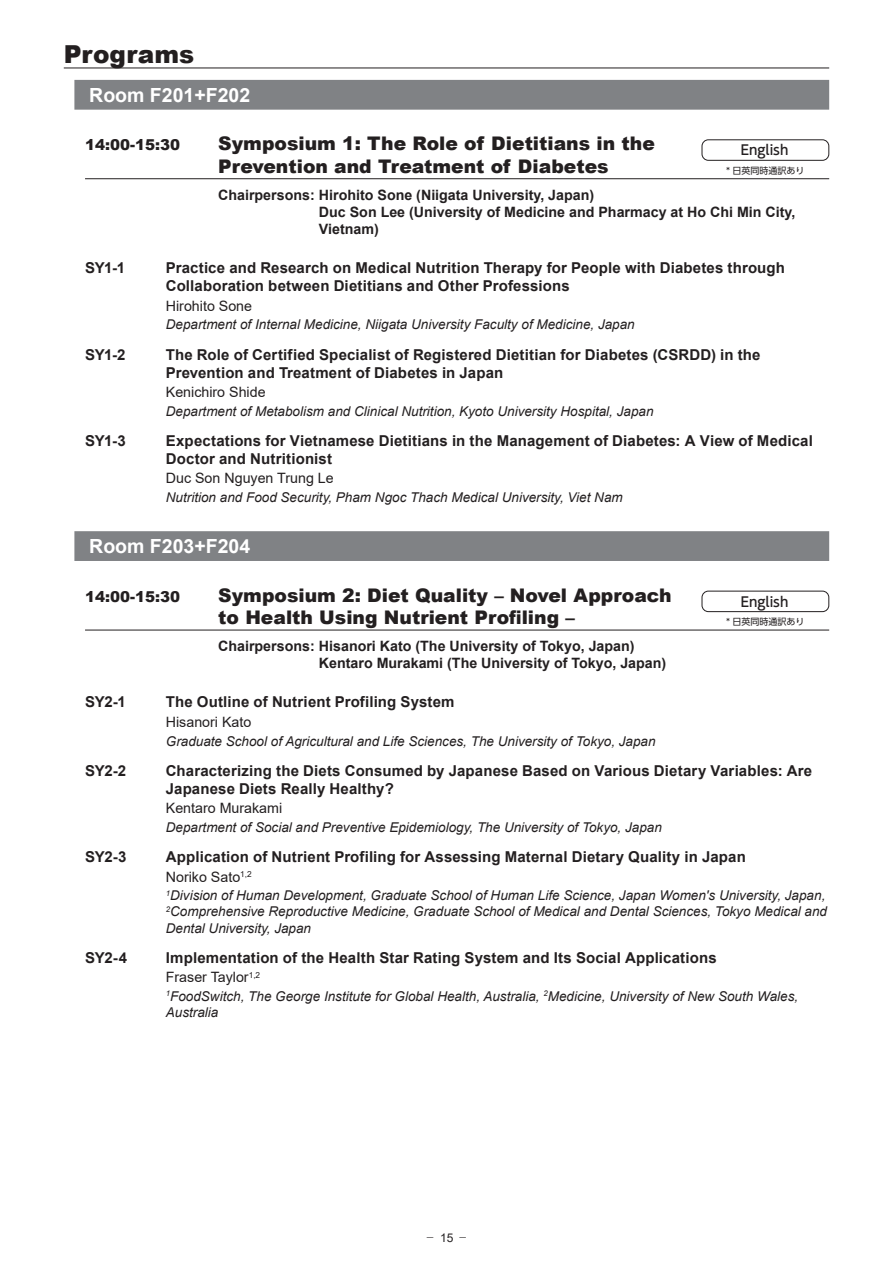
<style>
.page{position:relative;width:893px;height:1263px;background:#fff}
.page>*{position:absolute;margin:0;border:0;box-sizing:border-box;transform-origin:0 0}
.t1{font:900 24.75px "Arial";color:#231f20}
.t2{font:700 19.5px "Arial";color:#fff}
.t3{font:900 18.75px/22.5px "Arial";color:#231f20}
.t4{font:700 15px/18px "Arial";letter-spacing:.01em;color:#231f20}
.t5{font:900 15px "Arial";color:#231f20}
.t6{font:700 14.25px/17.1px "Arial";color:#231f20}
.t7{font:14.25px "Arial";color:#231f20}
.t8{font:italic 13.5px/16.2px "Arial";color:#231f20}
.t9{font:500 13.5px "UD Shin Go Pro";color:#231f20}
.t10{font:300 12px "Ryumin Pro";color:#231f20}
.t11{font:9px "UD Shin Go Pro";color:#231f20}
.s1{font-family:"Arial";font-weight:400}
</style>
<div class="page">
<hr style="left:64px;top:68px;width:765px;height:1px;background:#231f20">
<div style="left:74px;top:80px;width:755px;height:30px;background:#808285"></div>
<hr style="left:85px;top:178px;width:744px;height:1px;background:#231f20">
<div style="left:74px;top:531px;width:755px;height:30px;background:#808285"></div>
<hr style="left:85px;top:630px;width:744px;height:1px;background:#231f20">
<div style="left:702px;top:139px;width:127px;height:22px;border:1px solid #231f20;border-radius:6px"></div>
<div style="left:702px;top:591px;width:127px;height:21px;border:1px solid #231f20;border-radius:6px"></div>
<h1 class="t1" style="left:64px;top:36px;width:132px">Programs</h1>
<h2 class="t2" style="left:89px;top:81px;width:162px">Room F201+F202</h2>
<p class="t5" style="left:85px;top:134px;width:97px">14:00-15:30</p>
<h3 class="t3" style="left:218px;top:132px;width:438px">Symposium 1: The Role of Dietitians in the<br>Prevention and Treatment of Diabetes</h3>
<p class="t6" style="left:319px;top:187px;width:478px;text-indent:-101px">Chairpersons: Hirohito Sone (Niigata University, Japan)<br>Duc Son Lee (University of Medicine and Pharmacy at Ho Chi Min City,<br>Vietnam)</p>
<p class="t4" style="left:85px;top:259px;width:42px">SY1-1</p>
<p class="t4" style="left:166px;top:259px;width:621px">Practice and Research on Medical Nutrition Therapy for People with Diabetes through<br>Collaboration between Dietitians and Other Professions</p>
<p class="t7" style="left:166px;top:296px;width:88px">Hirohito Sone</p>
<p class="t8" style="left:166px;top:317px;width:470px">Department of Internal Medicine, Niigata University Faculty of Medicine, Japan</p>
<p class="t4" style="left:85px;top:345px;width:42px">SY1-2</p>
<p class="t4" style="left:166px;top:345px;width:596px">The Role of Certified Specialist of Registered Dietitian for Diabetes (CSRDD) in the<br>Prevention and Treatment of Diabetes in Japan</p>
<p class="t7" style="left:166px;top:382px;width:101px">Kenichiro Shide</p>
<p class="t8" style="left:166px;top:403px;width:489px">Department of Metabolism and Clinical Nutrition, Kyoto University Hospital, Japan</p>
<p class="t4" style="left:85px;top:432px;width:42px">SY1-3</p>
<p class="t4" style="left:166px;top:432px;width:649px">Expectations for Vietnamese Dietitians in the Management of Diabetes: A View of Medical<br>Doctor and Nutritionist</p>
<p class="t7" style="left:166px;top:469px;width:169px">Duc Son Nguyen Trung Le</p>
<p class="t8" style="left:166px;top:489px;width:458px">Nutrition and Food Security, Pham Ngoc Thach Medical University, Viet Nam</p>
<h2 class="t2" style="left:89px;top:532px;width:162px">Room F203+F204</h2>
<p class="t5" style="left:85px;top:585px;width:97px">14:00-15:30</p>
<h3 class="t3" style="left:218px;top:583px;width:455px">Symposium 2: Diet Quality – Novel Approach to Health Using Nutrient Profiling –</h3>
<p class="t6" style="left:319px;top:638px;width:349px;text-indent:-101px">Chairpersons: Hisanori Kato (The University of Tokyo, Japan)<br>Kentaro Murakami (The University of Tokyo, Japan)</p>
<p class="t4" style="left:85px;top:693px;width:42px">SY2-1</p>
<p class="t4" style="left:166px;top:693px;width:290px">The Outline of Nutrient Profiling System</p>
<p class="t7" style="left:166px;top:712px;width:87px">Hisanori Kato</p>
<p class="t8" style="left:166px;top:733px;width:491px">Graduate School of Agricultural and Life Sciences, The University of Tokyo, Japan</p>
<p class="t4" style="left:85px;top:762px;width:43px">SY2-2</p>
<p class="t4" style="left:166px;top:762px;width:648px">Characterizing the Diets Consumed by Japanese Based on Various Dietary Variables: Are<br>Japanese Diets Really Healthy?</p>
<p class="t7" style="left:166px;top:798px;width:118px">Kentaro Murakami</p>
<p class="t8" style="left:166px;top:819px;width:497px">Department of Social and Preventive Epidemiology, The University of Tokyo, Japan</p>
<p class="t4" style="left:85px;top:848px;width:43px">SY2-3</p>
<p class="t4" style="left:166px;top:848px;width:581px">Application of Nutrient Profiling for Assessing Maternal Dietary Quality in Japan</p>
<p class="t7" style="left:166px;top:867px;width:87px">Noriko Sato<sup>1,2</sup></p>
<p class="t8" style="left:166px;top:887px;width:663px"><sup>1</sup>Division of Human Development, Graduate School of Human Life Science, Japan Women's University, Japan,<br><sup>2</sup>Comprehensive Reproductive Medicine, Graduate School of Medical and Dental Sciences, Tokyo Medical and<br>Dental University, Japan</p>
<p class="t4" style="left:85px;top:949px;width:44px">SY2-4</p>
<p class="t4" style="left:166px;top:949px;width:552px">Implementation of the Health Star Rating System and Its Social Applications</p>
<p class="t7" style="left:166px;top:967px;width:96px">Fraser Taylor<sup>1,2</sup></p>
<p class="t8" style="left:166px;top:988px;width:634px"><sup>1</sup>FoodSwitch, The George Institute for Global Health, Australia, <sup>2</sup>Medicine, University of New South Wales,<br>Australia</p>
<p class="t9" style="left:741px;top:139px;width:49px">English</p>
<p class="t11" style="left:726px;top:163px;width:80px">* 日英同時通訳あり</p>
<p class="t9" style="left:741px;top:590px;width:49px">English</p>
<p class="t11" style="left:726px;top:614px;width:80px">* 日英同時通訳あり</p>
<p class="t10" style="left:424px;top:1228px;width:46px">－ <span class="s1">15</span> －</p>
</div>
